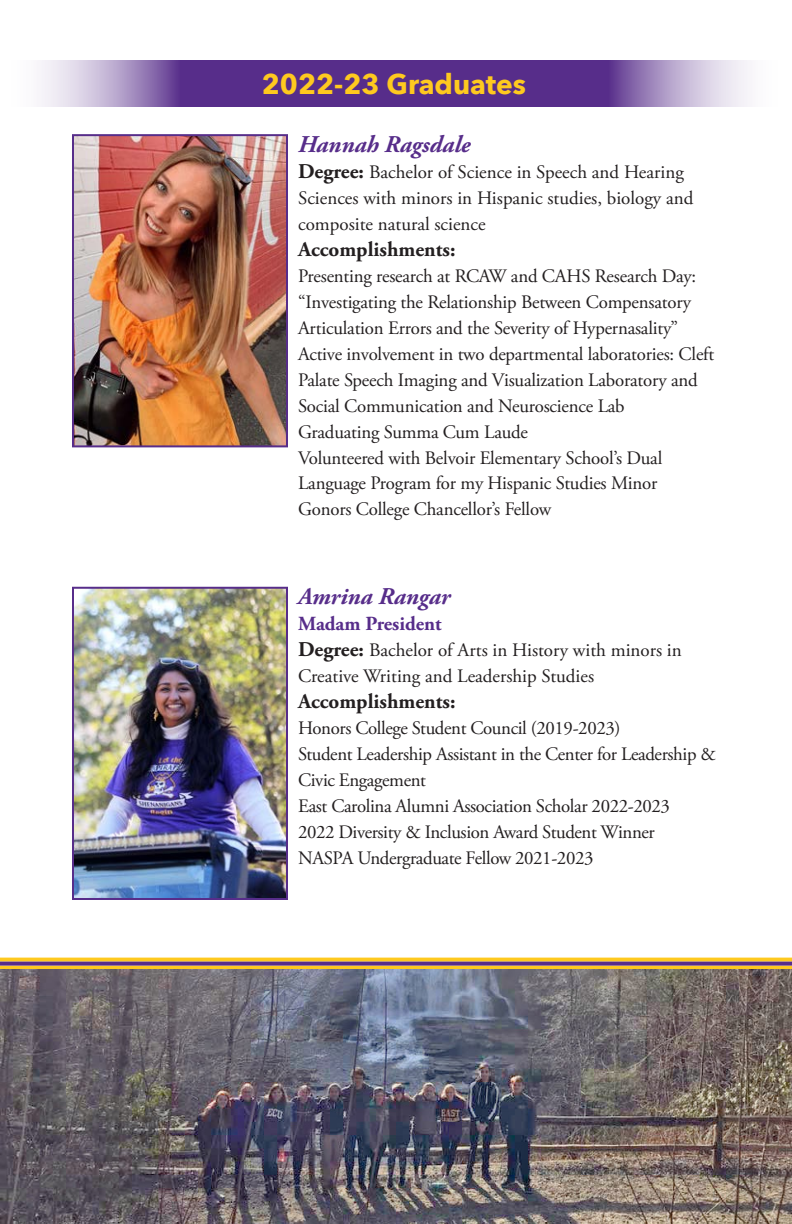
<style>
.page{position:relative;width:792px;height:1224px;background:#fff}
.page>*{position:absolute;margin:0;border:0;box-sizing:border-box;transform-origin:0 0}
.t1{font:700 28px "Avenir Next";color:#fec91f}
.t2{font:italic 700 24px "Adobe Garamond Pro";color:#572d8a}
.t3{font:700 21px "Adobe Garamond Pro";color:#231f20}
.t4{font:700 20px "Adobe Garamond Pro";color:#572d8a}
.t5{font:19px/26px "Adobe Garamond Pro";letter-spacing:-.01em;color:#231f20}
.s1{font-weight:700;font-size:21px}
</style>
<div class="page">
<svg style="left:41px;top:61px;width:707px;height:46px;background:#7d5ca4"></svg>
<img style="left:75px;top:137px;width:210px;height:307px">
<div style="left:72px;top:134px;width:216px;height:313px;border:2px solid #572d8a"></div>
<img style="left:75px;top:590px;width:210px;height:307px">
<div style="left:72px;top:587px;width:216px;height:313px;border:2px solid #572d8a"></div>
<svg style="left:0;top:958px;width:792px;height:4px;background:#edbc37"></svg>
<svg style="left:0;top:966px;width:792px;height:4px;background:#dcb436"></svg>
<svg style="left:0;top:962px;width:792px;height:4px;background:#673f8c"></svg>
<img style="left:0;top:970px;width:792px;height:254px">
<p class="t1" style="left:262px;top:60px;width:266px">2022-23 Graduates</p>
<p class="t2" style="left:298px;top:130px;width:174px">Hannah Ragsdale</p>
<p class="t5" style="left:298px;top:159px;width:397px"><span class="s1">Degree:</span> Bachelor of Science in Speech and Hearing<br>Sciences with minors in Hispanic studies, biology and composite natural science</p>
<p class="t3" style="left:298px;top:237px;width:159px">Accomplishments:</p>
<p class="t5" style="left:298px;top:263px;width:400px">Presenting research at RCAW and CAHS Research Day: “Investigating the Relationship Between Compensatory<br>Articulation Errors and the Severity of Hypernasality”</p>
<p class="t5" style="left:298px;top:341px;width:418px">Active involvement in two departmental laboratories: Cleft<br>Palate Speech Imaging and Visualization Laboratory and<br>Social Communication and Neuroscience Lab</p>
<p class="t5" style="left:298px;top:419px;width:231px">Graduating Summa Cum Laude</p>
<p class="t5" style="left:298px;top:445px;width:366px">Volunteered with Belvoir Elementary School’s Dual<br>Language Program for my Hispanic Studies Minor</p>
<p class="t5" style="left:298px;top:497px;width:255px">Gonors College Chancellor’s Fellow</p>
<p class="t2" style="left:298px;top:583px;width:154px">Amrina Rangar</p>
<p class="t4" style="left:298px;top:612px;width:145px">Madam President</p>
<p class="t5" style="left:298px;top:638px;width:385px"><span class="s1">Degree:</span> Bachelor of Arts in History with minors in<br>Creative Writing and Leadership Studies</p>
<p class="t3" style="left:298px;top:690px;width:159px">Accomplishments:</p>
<p class="t5" style="left:298px;top:716px;width:324px">Honors College Student Council (2019-2023)</p>
<p class="t5" style="left:298px;top:742px;width:419px">Student Leadership Assistant in the Center for Leadership &amp;<br>Civic Engagement</p>
<p class="t5" style="left:298px;top:794px;width:373px">East Carolina Alumni Association Scholar 2022-2023</p>
<p class="t5" style="left:298px;top:820px;width:358px">2022 Diversity &amp; Inclusion Award Student Winner</p>
<p class="t5" style="left:298px;top:846px;width:297px">NASPA Undergraduate Fellow 2021-2023</p>
</div>
